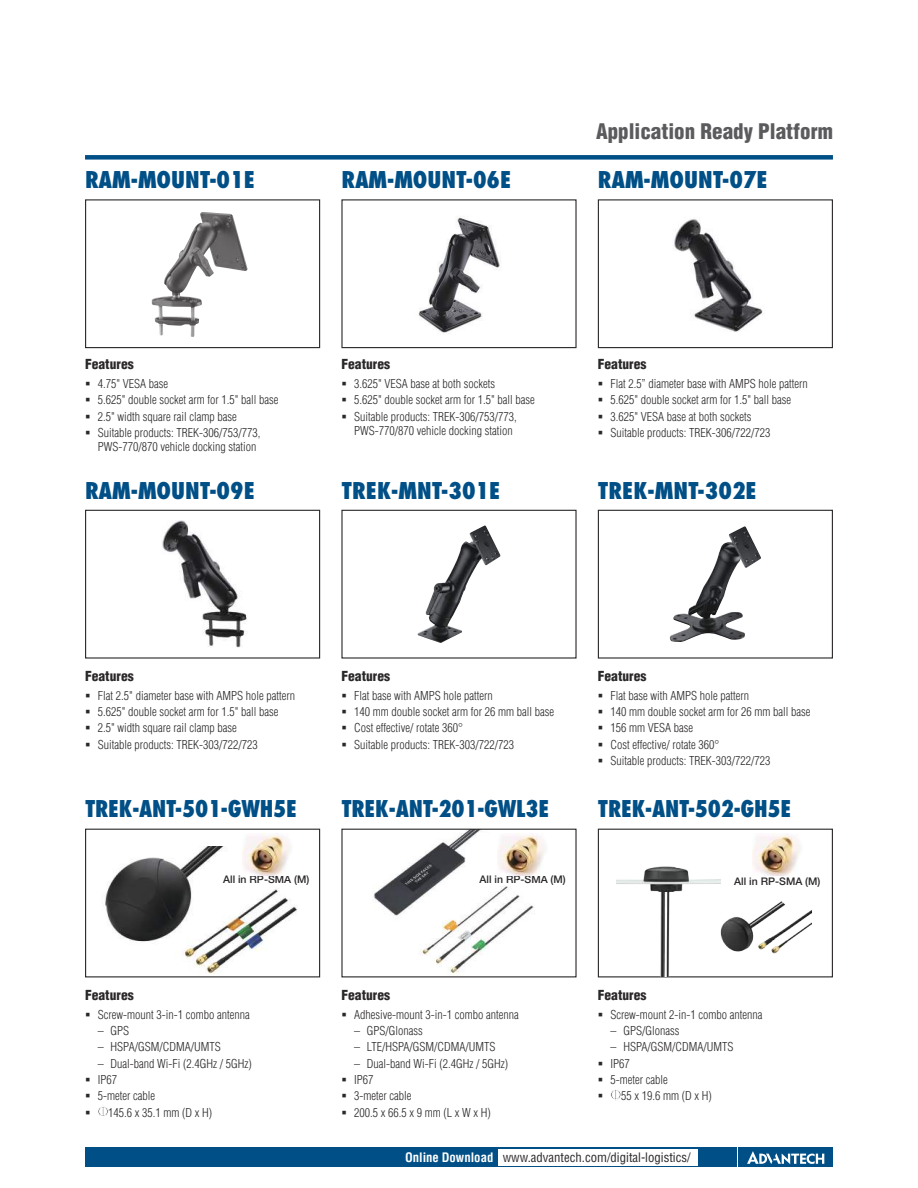
<style>
.page{position:relative;width:918px;height:1188px;background:#fff}
.page>*{position:absolute;margin:0;border:0;box-sizing:border-box;transform-origin:0 0}
.t1{font:800 condensed 22.5px "Futura";color:#004f86}
.t2{font:900 condensed 21px "Helvetica";color:#5b5b5e}
.t3{font:900 condensed 13.5px "Helvetica";color:#2b2829}
.t4{font:condensed 12.75px "Helvetica";color:#2b2829}
.t5{font:300 condensed 12px/16.4px "Helvetica";color:#2b2829}
.t6{font:500 10.5px "Helvetica Neue";color:#2b2829}
.s1{font-weight:700;color:#fff}
</style>
<div class="page">
<div style="left:85px;top:155px;width:748px;height:5px;background:#004f86"></div>
<div style="left:85px;top:1147px;width:651px;height:20px;background:#004f86"></div>
<div style="left:738px;top:1147px;width:95px;height:20px;background:#004f86"></div>
<svg style="left:747px;top:1151px;width:77px;height:13px"></svg>
<div style="left:499px;top:1149px;width:199px;height:16px;background:#fff"></div>
<img style="left:350px;top:831px;width:218px;height:147px">
<img style="left:105px;top:846px;width:192px;height:128px">
<svg style="left:98px;top:1107px;width:10px;height:9px"></svg>
<svg style="left:610px;top:1090px;width:11px;height:11px"></svg>
<img style="left:152px;top:212px;width:51px;height:123px">
<div style="left:85px;top:199px;width:235px;height:149px;border:1px solid #2b2829"></div>
<div style="left:85px;top:829px;width:235px;height:148px;border:1px solid #2b2829"></div>
<div style="left:85px;top:510px;width:235px;height:149px;border:1px solid #2b2829"></div>
<div style="left:341px;top:199px;width:236px;height:149px;border:1px solid #2b2829"></div>
<div style="left:341px;top:829px;width:236px;height:148px;border:1px solid #2b2829"></div>
<div style="left:341px;top:510px;width:236px;height:149px;border:1px solid #2b2829"></div>
<div style="left:598px;top:199px;width:235px;height:149px;border:1px solid #2b2829"></div>
<div style="left:598px;top:829px;width:235px;height:148px;border:1px solid #2b2829"></div>
<div style="left:598px;top:510px;width:235px;height:149px;border:1px solid #2b2829"></div>
<img style="left:418px;top:217px;width:83px;height:116px">
<img style="left:674px;top:219px;width:89px;height:113px">
<img style="left:162px;top:520px;width:86px;height:128px">
<img style="left:617px;top:828px;width:103px;height:148px">
<img style="left:708px;top:897px;width:104px;height:69px">
<img style="left:243px;top:833px;width:50px;height:42px">
<img style="left:498px;top:833px;width:50px;height:42px">
<img style="left:752px;top:833px;width:48px;height:42px">
<img style="left:418px;top:525px;width:83px;height:118px">
<img style="left:670px;top:526px;width:91px;height:116px">
<h1 class="t1" style="left:85px;top:170px;width:172px">RAM-MOUNT-01E</h1>
<h1 class="t1" style="left:341px;top:170px;width:172px">RAM-MOUNT-06E</h1>
<h2 class="t2" style="left:596px;top:123px;width:238px">Application Ready Platform</h2>
<h1 class="t1" style="left:598px;top:170px;width:172px">RAM-MOUNT-07E</h1>
<p class="t3" style="left:85px;top:359px;width:50px">Features</p>
<p class="t5" style="left:98px;top:376px;width:182px">4.75" VESA base<br>5.625" double socket arm for 1.5" ball base<br>2.5" width square rail clamp base<br>Suitable products: TREK-306/753/773,</p>
<p class="t5" style="left:98px;top:440px;width:160px">PWS-770/870 vehicle docking station</p>
<h1 class="t1" style="left:85px;top:480px;width:172px">RAM-MOUNT-09E</h1>
<p class="t3" style="left:341px;top:359px;width:50px">Features</p>
<p class="t5" style="left:354px;top:376px;width:182px">3.625" VESA base at both sockets<br>5.625" double socket arm for 1.5" ball base<br>Suitable products: TREK-306/753/773,</p>
<p class="t5" style="left:354px;top:423px;width:160px">PWS-770/870 vehicle docking station</p>
<h1 class="t1" style="left:341px;top:480px;width:161px">TREK-MNT-301E</h1>
<p class="t3" style="left:598px;top:359px;width:50px">Features</p>
<p class="t5" style="left:611px;top:376px;width:199px">Flat 2.5” diameter base with AMPS hole pattern 5.625" double socket arm for 1.5" ball base 3.625" VESA base at both sockets<br>Suitable products: TREK-306/722/723</p>
<h1 class="t1" style="left:598px;top:480px;width:161px">TREK-MNT-302E</h1>
<p class="t3" style="left:85px;top:671px;width:50px">Features</p>
<p class="t5" style="left:98px;top:688px;width:199px">Flat 2.5" diameter base with AMPS hole pattern 5.625" double socket arm for 1.5" ball base 2.5" width square rail clamp base<br>Suitable products: TREK-303/722/723</p>
<p class="t3" style="left:341px;top:671px;width:50px">Features</p>
<p class="t5" style="left:354px;top:688px;width:201px">Flat base with AMPS hole pattern<br>140 mm double socket arm for 26 mm ball base Cost effective/ rotate 360°<br>Suitable products: TREK-303/722/723</p>
<p class="t3" style="left:598px;top:671px;width:50px">Features</p>
<p class="t5" style="left:611px;top:688px;width:201px">Flat base with AMPS hole pattern<br>140 mm double socket arm for 26 mm ball base<br>156 mm VESA base<br>Cost effective/ rotate 360°<br>Suitable products: TREK-303/722/723</p>
<h1 class="t1" style="left:85px;top:799px;width:214px">TREK-ANT-501-GWH5E</h1>
<h1 class="t1" style="left:341px;top:799px;width:209px">TREK-ANT-201-GWL3E</h1>
<h1 class="t1" style="left:598px;top:799px;width:195px">TREK-ANT-502-GH5E</h1>
<p class="t6" style="left:223px;top:876px;width:88px">All in RP-SMA (M)</p>
<p class="t6" style="left:480px;top:876px;width:88px">All in RP-SMA (M)</p>
<p class="t6" style="left:734px;top:877px;width:88px">All in RP-SMA (M)</p>
<p class="t3" style="left:85px;top:990px;width:50px">Features</p>
<p class="t5" style="left:98px;top:1007px;width:153px">Screw-mount 3-in-1 combo antenna</p>
<p class="t5" style="left:98px;top:1023px;width:33px">– GPS</p>
<p class="t5" style="left:98px;top:1040px;width:124px">– HSPA/GSM/CDMA/UMTS</p>
<p class="t5" style="left:98px;top:1056px;width:156px">– Dual-band Wi-Fi (2.4GHz / 5GHz)</p>
<p class="t5" style="left:98px;top:1072px;width:21px">IP67</p>
<p class="t5" style="left:98px;top:1089px;width:59px">5-meter cable</p>
<p class="t5" style="left:108px;top:1105px;width:105px">145.6 x 35.1 mm (D x H)</p>
<p class="t3" style="left:341px;top:990px;width:50px">Features</p>
<p class="t5" style="left:354px;top:1007px;width:166px">Adhesive-mount 3-in-1 combo antenna</p>
<p class="t5" style="left:354px;top:1023px;width:70px">– GPS/Glonass</p>
<p class="t5" style="left:354px;top:1040px;width:143px">– LTE/HSPA/GSM/CDMA/UMTS</p>
<p class="t5" style="left:354px;top:1056px;width:156px">– Dual-band Wi-Fi (2.4GHz / 5GHz)<br>IP67<br>3-meter cable<br>200.5 x 66.5 x 9 mm (L x W x H)</p>
<p class="t3" style="left:598px;top:990px;width:50px">Features</p>
<p class="t5" style="left:611px;top:1007px;width:153px">Screw-mount 2-in-1 combo antenna</p>
<p class="t5" style="left:611px;top:1023px;width:70px">– GPS/Glonass</p>
<p class="t5" style="left:611px;top:1040px;width:124px">– HSPA/GSM/CDMA/UMTS</p>
<p class="t5" style="left:611px;top:1056px;width:21px">IP67</p>
<p class="t5" style="left:611px;top:1072px;width:59px">5-meter cable</p>
<p class="t5" style="left:621px;top:1089px;width:92px">55 x 19.6 mm (D x H)</p>
<p class="t4" style="left:405px;top:1153px;width:287px"><span class="s1">Online Download</span> www.advantech.com/digital-logistics/</p>
</div>
